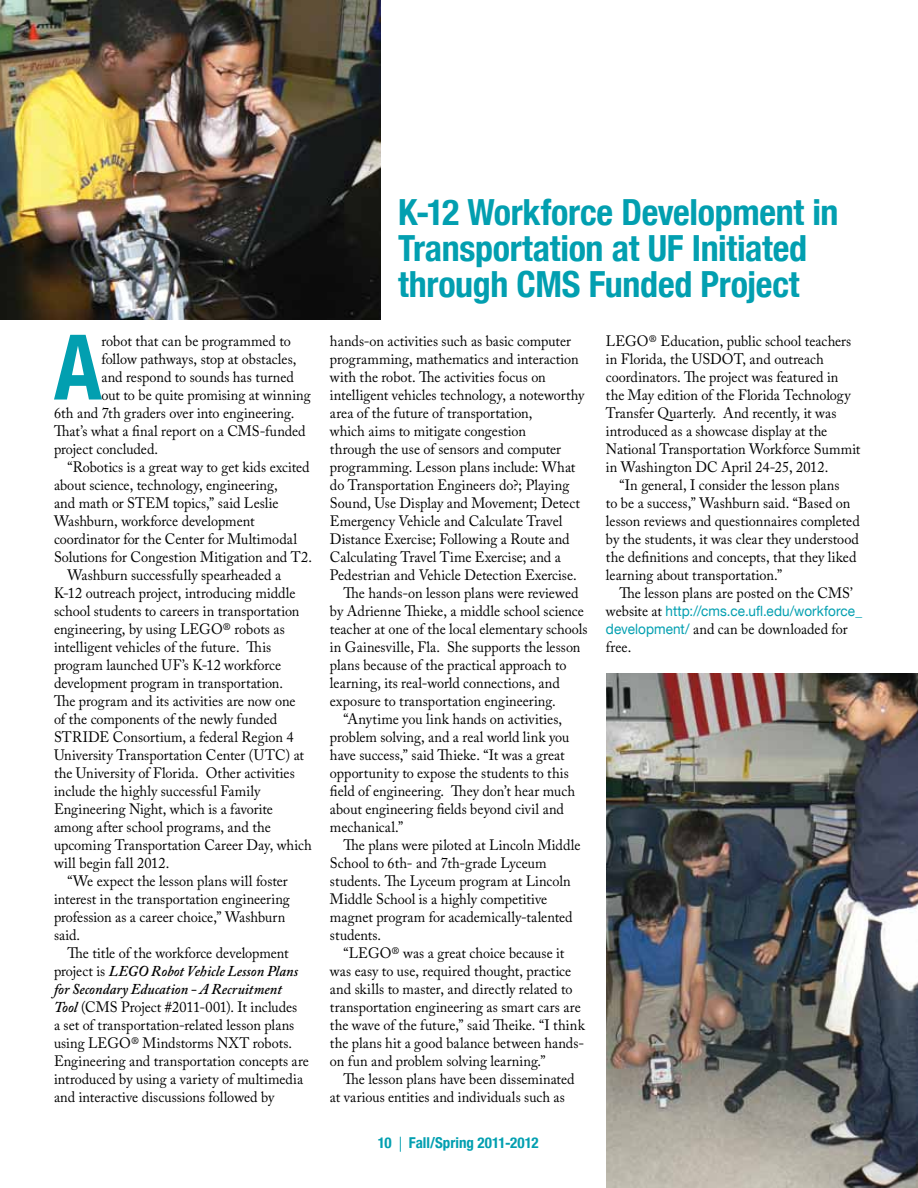
<style>
.page{position:relative;width:918px;height:1188px;background:#fff}
.page>*{position:absolute;margin:0;border:0;box-sizing:border-box;transform-origin:0 0}
.t1{font:700 condensed 90.6px "Helvetica Neue";color:#029fb0;scale:.95 1}
.t2{font:700 condensed 36px/36px "Helvetica Neue";letter-spacing:-.01em;color:#029fb0}
.t3{font:15px/18px "Adobe Caslon Pro";color:#000;scale:.95 1}
.t4{font:italic 600 15px "Adobe Caslon Pro";letter-spacing:.005em;color:#000;scale:.95 1}
.t5{font:700 condensed 15px "Helvetica Neue";color:#029fb0}
.t6{font:14.25px "Helvetica Neue";letter-spacing:.005em;color:#029fb0;scale:.95 1}
.s1{font-weight:400;font-style:normal}
.s2{font-weight:600;font-style:italic}
.s3{font-family:"Myriad Pro";font-weight:400;font-stretch:normal}
.s4{font-family:"Adobe Caslon Pro";font-size:15px;color:#000}
.s5{font-family:"Helvetica Neue";font-size:14.25px;color:#029fb0}
</style>
<div class="page">
<img style="left:0;top:0;width:380px;height:320px">
<img style="left:606px;top:673px;width:312px;height:515px">
<h1 class="t1" style="left:54px;top:312px;width:52px">A</h1>
<p class="t3" style="left:101px;top:331px;width:201px">robot that can be programmed to</p>
<p class="t3" style="left:101px;top:349px;width:207px">follow pathways, stop at obstacles,</p>
<p class="t3" style="left:101px;top:367px;width:204px">and respond to sounds has turned</p>
<p class="t3" style="left:101px;top:385px;width:222px">out to be quite promising at winning</p>
<p class="t3" style="left:54px;top:403px;width:254px">6th and 7th graders over into engineering.</p>
<p class="t3" style="left:54px;top:421px;width:267px">That’s what a final report on a CMS-funded</p>
<p class="t3" style="left:54px;top:439px;width:111px">project concluded.</p>
<p class="t3" style="left:67px;top:457px;width:256px">“Robotics is a great way to get kids excited</p>
<p class="t3" style="left:54px;top:475px;width:237px">about science, technology, engineering,</p>
<p class="t3" style="left:54px;top:493px;width:238px">and math or STEM topics,” said Leslie</p>
<p class="t3" style="left:54px;top:511px;width:213px">Washburn, workforce development</p>
<p class="t3" style="left:54px;top:529px;width:257px">coordinator for the Center for Multimodal</p>
<p class="t3" style="left:54px;top:547px;width:273px">Solutions for Congestion Mitigation and T2.</p>
<p class="t3" style="left:67px;top:565px;width:226px">Washburn successfully spearheaded a</p>
<p class="t3" style="left:54px;top:583px;width:256px">K-12 outreach project, introducing middle</p>
<p class="t3" style="left:54px;top:601px;width:260px">school students to careers in transportation</p>
<p class="t3" style="left:54px;top:619px;width:244px">engineering, by using LEGO® robots as</p>
<p class="t3" style="left:54px;top:637px;width:230px">intelligent vehicles of the future. This</p>
<p class="t3" style="left:54px;top:655px;width:241px">program launched UF’s K-12 workforce</p>
<p class="t3" style="left:54px;top:673px;width:243px">development program in transportation.</p>
<p class="t3" style="left:54px;top:691px;width:256px">The program and its activities are now one</p>
<p class="t3" style="left:54px;top:709px;width:236px">of the components of the newly funded</p>
<p class="t3" style="left:54px;top:727px;width:254px">STRIDE Consortium, a federal Region 4</p>
<p class="t3" style="left:54px;top:745px;width:265px">University Transportation Center (UTC) at</p>
<p class="t3" style="left:54px;top:763px;width:255px">the University of Florida. Other activities</p>
<p class="t3" style="left:54px;top:781px;width:219px">include the highly successful Family</p>
<p class="t3" style="left:54px;top:799px;width:232px">Engineering Night, which is a favorite</p>
<p class="t3" style="left:54px;top:817px;width:230px">among after school programs, and the</p>
<p class="t3" style="left:54px;top:835px;width:273px">upcoming Transportation Career Day, which</p>
<p class="t3" style="left:54px;top:853px;width:123px">will begin fall 2012.</p>
<p class="t3" style="left:67px;top:871px;width:233px">“We expect the lesson plans will foster</p>
<p class="t3" style="left:54px;top:889px;width:250px">interest in the transportation engineering</p>
<p class="t3" style="left:54px;top:907px;width:245px">profession as a career choice,” Washburn</p>
<p class="t3" style="left:54px;top:925px;width:29px">said.</p>
<p class="t3" style="left:67px;top:943px;width:234px">The title of the workforce development</p>
<p class="t4" style="left:54px;top:962px;width:259px"><span class="s1">project is</span> LEGO Robot Vehicle Lesson Plans</p>
<p class="t4" style="left:54px;top:980px;width:241px">for Secondary Education - A Recruitment</p>
<p class="t3" style="left:54px;top:997px;width:258px"><span class="s2">Tool</span> (CMS Project #2011-001). It includes</p>
<p class="t3" style="left:54px;top:1015px;width:254px">a set of transportation-related lesson plans</p>
<p class="t3" style="left:54px;top:1033px;width:252px">using LEGO® Mindstorms NXT robots.</p>
<p class="t3" style="left:54px;top:1051px;width:270px">Engineering and transportation concepts are</p>
<p class="t3" style="left:54px;top:1069px;width:264px">introduced by using a variety of multimedia</p>
<p class="t3" style="left:54px;top:1087px;width:234px">and interactive discussions followed by</p>
<h2 class="t2" style="left:398px;top:194px;width:442px">K-12 Workforce Development in<br>Transportation at UF Initiated through CMS Funded Project</h2>
<p class="t3" style="left:330px;top:331px;width:255px">hands-on activities such as basic computer</p>
<p class="t3" style="left:330px;top:349px;width:263px">programming, mathematics and interaction</p>
<p class="t3" style="left:330px;top:367px;width:229px">with the robot. The activities focus on</p>
<p class="t3" style="left:330px;top:385px;width:269px">intelligent vehicles technology, a noteworthy</p>
<p class="t3" style="left:330px;top:403px;width:215px">area of the future of transportation,</p>
<p class="t3" style="left:330px;top:421px;width:208px">which aims to mitigate congestion</p>
<p class="t3" style="left:330px;top:439px;width:245px">through the use of sensors and computer</p>
<p class="t3" style="left:330px;top:457px;width:260px">programming. Lesson plans include: What</p>
<p class="t3" style="left:330px;top:475px;width:253px">do Transportation Engineers do?; Playing</p>
<p class="t3" style="left:330px;top:493px;width:265px">Sound, Use Display and Movement; Detect</p>
<p class="t3" style="left:330px;top:511px;width:246px">Emergency Vehicle and Calculate Travel</p>
<p class="t3" style="left:330px;top:529px;width:254px">Distance Exercise; Following a Route and</p>
<p class="t3" style="left:330px;top:547px;width:244px">Calculating Travel Time Exercise; and a</p>
<p class="t3" style="left:330px;top:565px;width:261px">Pedestrian and Vehicle Detection Exercise.</p>
<p class="t3" style="left:343px;top:583px;width:249px">The hands-on lesson plans were reviewed</p>
<p class="t3" style="left:330px;top:601px;width:269px">by Adrienne Thieke, a middle school science</p>
<p class="t3" style="left:330px;top:619px;width:273px">teacher at one of the local elementary schools</p>
<p class="t3" style="left:330px;top:637px;width:265px">in Gainesville, Fla. She supports the lesson</p>
<p class="t3" style="left:330px;top:655px;width:250px">plans because of the practical approach to</p>
<p class="t3" style="left:330px;top:673px;width:243px">learning, its real-world connections, and</p>
<p class="t3" style="left:330px;top:691px;width:239px">exposure to transportation engineering.</p>
<p class="t3" style="left:343px;top:709px;width:232px">“Anytime you link hands on activities,</p>
<p class="t3" style="left:330px;top:727px;width:254px">problem solving, and a real world link you</p>
<p class="t3" style="left:330px;top:745px;width:249px">have success,” said Thieke. “It was a great</p>
<p class="t3" style="left:330px;top:763px;width:253px">opportunity to expose the students to this</p>
<p class="t3" style="left:330px;top:781px;width:259px">field of engineering. They don’t hear much</p>
<p class="t3" style="left:330px;top:799px;width:248px">about engineering fields beyond civil and</p>
<p class="t3" style="left:330px;top:817px;width:79px">mechanical.”</p>
<p class="t3" style="left:343px;top:835px;width:251px">The plans were piloted at Lincoln Middle</p>
<p class="t3" style="left:330px;top:853px;width:230px">School to 6th- and 7th-grade Lyceum</p>
<p class="t3" style="left:330px;top:871px;width:255px">students. The Lyceum program at Lincoln</p>
<p class="t3" style="left:330px;top:889px;width:230px">Middle School is a highly competitive</p>
<p class="t3" style="left:330px;top:907px;width:257px">magnet program for academically-talented</p>
<p class="t3" style="left:330px;top:925px;width:55px">students.</p>
<p class="t3" style="left:343px;top:943px;width:234px">“LEGO® was a great choice because it</p>
<p class="t3" style="left:330px;top:961px;width:255px">was easy to use, required thought, practice</p>
<p class="t3" style="left:330px;top:979px;width:257px">and skills to master, and directly related to</p>
<p class="t3" style="left:330px;top:997px;width:265px">transportation engineering as smart cars are</p>
<p class="t3" style="left:330px;top:1015px;width:270px">the wave of the future,” said Theike. “I think</p>
<p class="t3" style="left:330px;top:1033px;width:269px">the plans hit a good balance between hands-</p>
<p class="t3" style="left:330px;top:1051px;width:229px">on fun and problem solving learning.”</p>
<p class="t3" style="left:343px;top:1069px;width:245px">The lesson plans have been disseminated</p>
<p class="t3" style="left:330px;top:1087px;width:249px">at various entities and individuals such as</p>
<p class="t5" style="left:378px;top:1134px;width:162px">10 <span class="s3">|</span> Fall/Spring 2011-2012</p>
<p class="t3" style="left:606px;top:331px;width:269px">LEGO® Education, public school teachers in Florida, the USDOT, and outreach coordinators. The project was featured in the May edition of the Florida Technology Transfer Quarterly. And recently, it was introduced as a showcase display at the National Transportation Workforce Summit in Washington DC April 24-25, 2012.</p>
<p class="t3" style="left:606px;top:475px;width:269px;text-indent:13px">“In general, I consider the lesson plans<br>to be a success,” Washburn said. “Based on lesson reviews and questionnaires completed by the students, it was clear they understood the definitions and concepts, that they liked learning about transportation.”</p>
<p class="t3" style="left:619px;top:583px;width:247px">The lesson plans are posted on the CMS’</p>
<p class="t6" style="left:606px;top:602px;width:271px"><span class="s4">website at</span> http://cms.ce.ufl.edu/workforce_</p>
<p class="t3" style="left:606px;top:619px;width:256px"><span class="s5">development/</span> and can be downloaded for free.</p>
</div>
